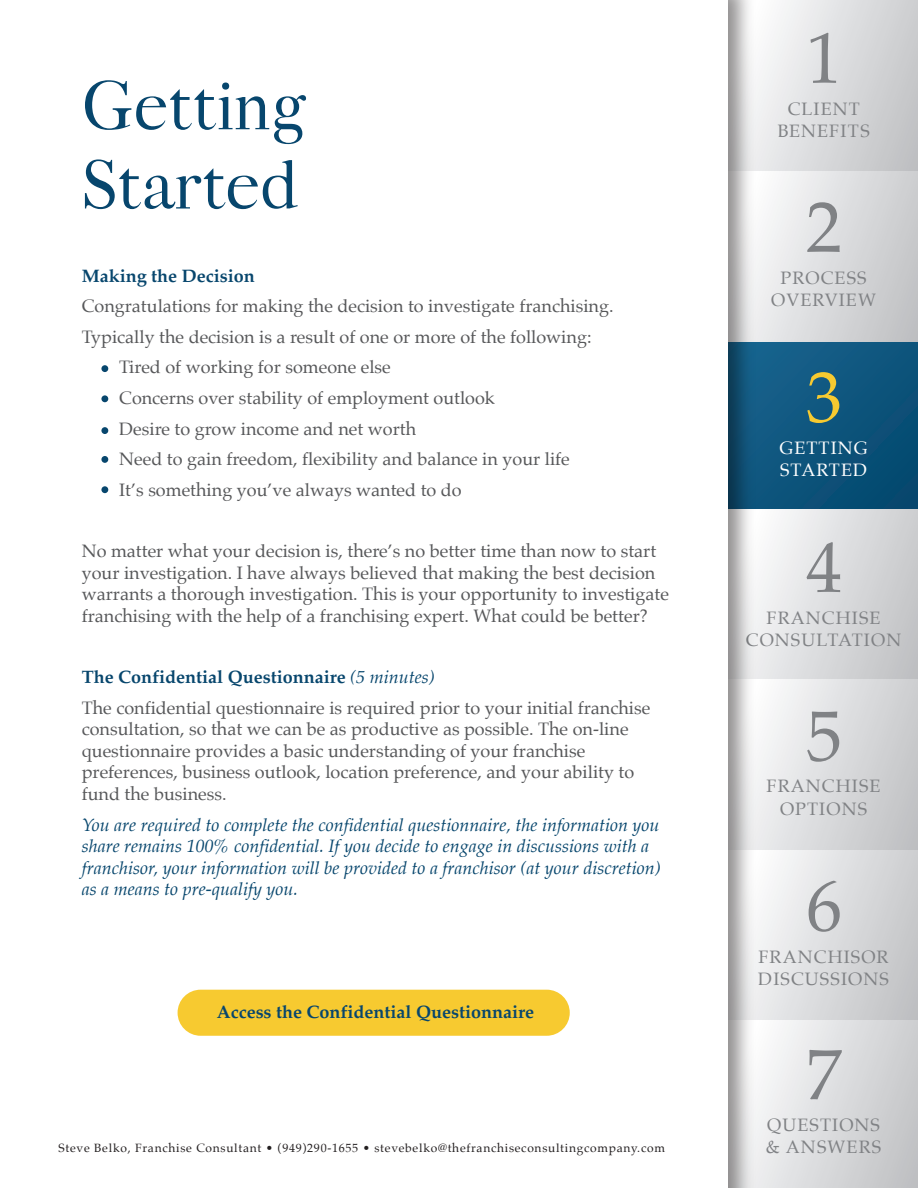
<style>
.page{position:relative;width:918px;height:1188px;background:#fff}
.page>*{position:absolute;margin:0;border:0;box-sizing:border-box;transform-origin:0 0}
.t1{font:72px "Palatino";color:#808285}
.t2{font:72px "Palatino";color:#f7ca30}
.t3{font:66px/79.2px "Adallyn";color:#07466d}
.t4{font:18px/21.6px "Palatino";color:#57585a}
.t5{font:italic 18px/21.6px "Palatino";color:#07466d}
.t6{font:18px/22.2px "Palatino";letter-spacing:.06em;color:#808285;text-align:center}
.t7{font:700 18px "Palatino";color:#07466d}
.t8{font:18px/22.2px "Palatino";letter-spacing:.06em;color:#fff}
.t9{font:12px "Palatino";letter-spacing:.06em;color:#231f20}
.s1{font-weight:700;color:#07466d}
.s2{font-style:italic;color:#07466d}
</style>
<div class="page">
<div style="left:728px;top:341px;width:190px;height:171px;background:linear-gradient(to bottom,#0e5882,#125378)"></div>
<svg style="left:761px;top:1px;width:157px;height:170px;background:#dbdcdd"></svg>
<svg style="left:761px;top:171px;width:157px;height:171px;background:#dbdcdd"></svg>
<svg style="left:761px;top:510px;width:157px;height:170px;background:#dbdcde"></svg>
<svg style="left:761px;top:680px;width:157px;height:170px;background:#dbdcde"></svg>
<svg style="left:761px;top:850px;width:157px;height:170px;background:#dbdcde"></svg>
<svg style="left:761px;top:1020px;width:157px;height:168px;background:#dbdcde"></svg>
<img style="left:728px;top:0;width:33px;height:1188px">
<div style="left:101px;top:365px;width:7px;height:7px;background:#07466d;border-radius:50%"></div>
<div style="left:101px;top:395px;width:7px;height:7px;background:#07466d;border-radius:50%"></div>
<div style="left:101px;top:427px;width:7px;height:7px;background:#07466d;border-radius:50%"></div>
<div style="left:101px;top:456px;width:7px;height:7px;background:#07466d;border-radius:50%"></div>
<div style="left:101px;top:486px;width:7px;height:7px;background:#07466d;border-radius:50%"></div>
<div style="left:178px;top:990px;width:392px;height:46px;background:#f7ca30;border-radius:23px"></div>
<h2 class="t3" style="left:82px;top:64px;width:224px">Getting<br>Started</h2>
<p class="t7" style="left:82px;top:260px;width:174px">Making the Decision</p>
<p class="t4" style="left:82px;top:295px;width:533px">Congratulations for making the decision to investigate franchising.</p>
<p class="t4" style="left:82px;top:326px;width:511px">Typically the decision is a result of one or more of the following:</p>
<p class="t4" style="left:119px;top:356px;width:273px">Tired of working for someone else</p>
<p class="t4" style="left:119px;top:387px;width:377px">Concerns over stability of employment outlook</p>
<p class="t4" style="left:119px;top:418px;width:298px">Desire to grow income and net worth</p>
<p class="t4" style="left:119px;top:448px;width:452px">Need to gain freedom, flexibility and balance in your life</p>
<p class="t4" style="left:119px;top:479px;width:344px">It’s something you’ve always wanted to do</p>
<p class="t4" style="left:82px;top:540px;width:589px">No matter what your decision is, there’s no better time than now to start your investigation. I have always believed that making the best decision warrants a thorough investigation. This is your opportunity to investigate franchising with the help of a franchising expert. What could be better?</p>
<p class="t4" style="left:82px;top:661px;width:570px;line-height:30.6px"><span class="s1">The Confidential Questionnaire</span> <span class="s2">(5 minutes)<br></span>The confidential questionnaire is required prior to your initial franchise</p>
<p class="t4" style="left:82px;top:718px;width:554px">consultation, so that we can be as productive as possible. The on-line questionnaire provides a basic understanding of your franchise preferences, business outlook, location preference, and your ability to fund the business.</p>
<p class="t5" style="left:82px;top:813px;width:580px">You are required to complete the confidential questionnaire, the information you share remains 100% confidential. If you decide to engage in discussions with a franchisor, your information will be provided to a franchisor (at your discretion) as a means to pre-qualify you.</p>
<p class="t7" style="left:217px;top:996px;width:319px">Access the Confidential Questionnaire</p>
<p class="t9" style="left:58px;top:1137px;width:608px">Steve Belko, Franchise Consultant • (949)290-1655 • stevebelko@thefranchiseconsultingcompany.com</p>
<h1 class="t1" style="left:806px;top:-2px;width:37px">1</h1>
<p class="t6" style="left:778px;top:97px;width:94px">CLIENT<br>BENEFITS</p>
<h1 class="t1" style="left:806px;top:168px;width:37px">2</h1>
<p class="t6" style="left:771px;top:266px;width:106px">PROCESS<br>OVERVIEW</p>
<h1 class="t2" style="left:806px;top:338px;width:37px">3</h1>
<p class="t8" style="left:780px;top:436px;width:90px">GETTING<br>STARTED</p>
<h1 class="t1" style="left:806px;top:508px;width:37px">4</h1>
<p class="t6" style="left:746px;top:607px;width:157px">FRANCHISE<br>CONSULTATION</p>
<h1 class="t1" style="left:806px;top:676px;width:37px">5</h1>
<p class="t6" style="left:767px;top:775px;width:115px">FRANCHISE<br>OPTIONS</p>
<h1 class="t1" style="left:806px;top:846px;width:37px">6</h1>
<p class="t6" style="left:758px;top:945px;width:132px;text-align:left">FRANCHISOR<br>DISCUSSIONS</p>
<h1 class="t1" style="left:806px;top:1015px;width:37px">7</h1>
<p class="t6" style="left:766px;top:1114px;width:117px;text-align:left">QUESTIONS &amp; ANSWERS</p>
</div>
